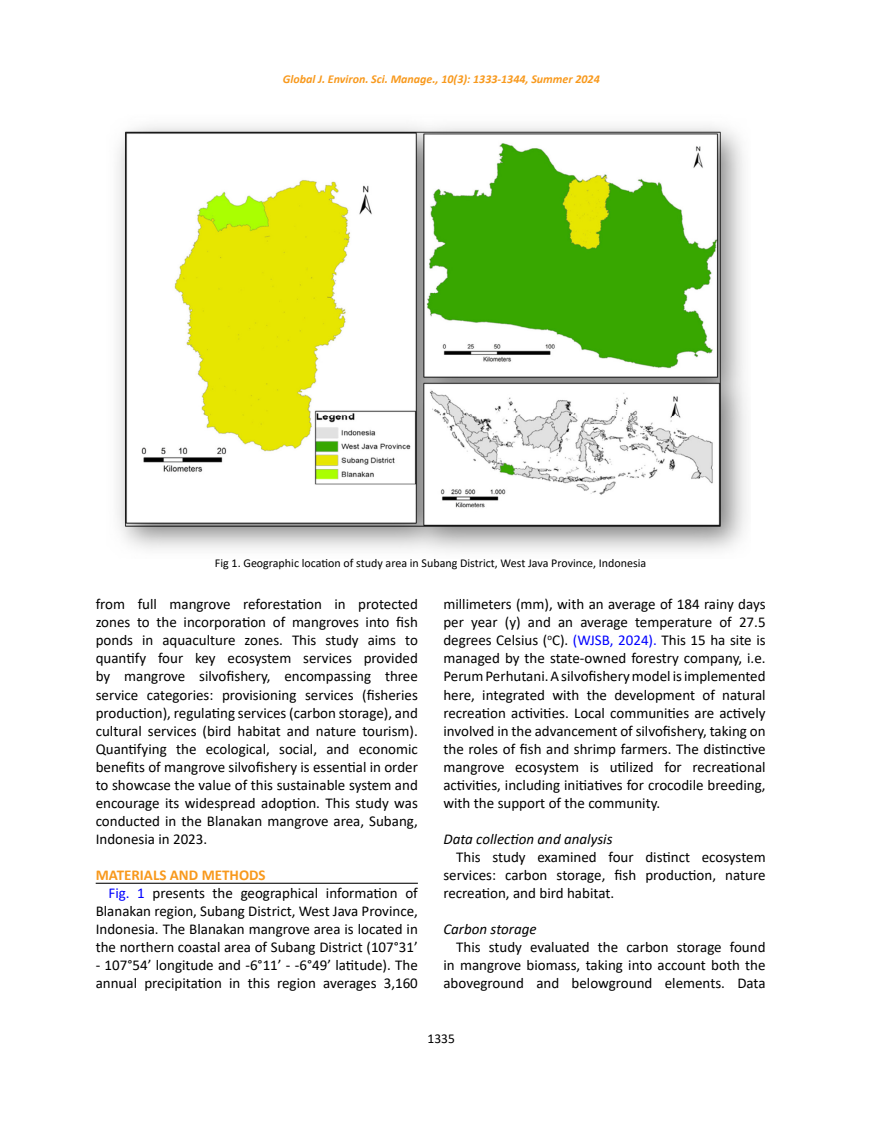
<style>
.page{position:relative;width:872px;height:1127px;background:#fff}
.page>*{position:absolute;margin:0;border:0;box-sizing:border-box;transform-origin:0 0}
.t1{font:15px/18px "Calibri";color:#000;text-align:justify}
.t2{font:italic 15px "Calibri";color:#000}
.t3{font:700 15px "Calibri";color:#f8991d}
.t4{font:14.25px "Calibri";color:#000}
.t5{font:13.5px "Calibri";color:#000}
.t6{font:12px "Calibri";color:#000}
.t7{font:italic 700 12px "Calibri";color:#f8991d}
.s1{color:#00f}
</style>
<div class="page">
<hr style="left:96px;top:883px;width:322px;height:1px;background:#000">
<img style="left:117px;top:126px;width:629px;height:426px">
<p class="t7" style="left:283px;top:70px;width:318px">Global J. Environ. Sci. Manage., 10(3): 1333-1344, Summer 2024</p>
<p class="t6" style="left:215px;top:555px;width:433px">Fig 1. Geographic location of study area in Subang District, West Java Province, Indonesia</p>
<p class="t1" style="left:443px;top:595px;width:324px">millimeters (mm), with an average of 184 rainy days per year (y) and an average temperature of 27.5 degrees Celsius (<sup>o</sup>C). <span class="s1">(WJSB, 2024).</span> This 15 ha site is managed by the state-owned forestry company, i.e.<br>Perum Perhutani. A silvofishery model is implemented here, integrated with the development of natural recreation activities. Local communities are actively involved in the advancement of silvofishery, taking on the roles of fish and shrimp farmers. The distinctive mangrove ecosystem is utilized for recreational activities, including initiatives for crocodile breeding, with the support of the community.</p>
<p class="t2" style="left:443px;top:828px;width:170px">Data collection and analysis</p>
<p class="t1" style="left:443px;top:847px;width:324px;text-indent:13px">This study examined four distinct ecosystem services: carbon storage, fish production, nature recreation, and bird habitat.</p>
<p class="t2" style="left:443px;top:918px;width:95px">Carbon storage</p>
<p class="t1" style="left:443px;top:937px;width:324px;text-indent:13px">This study evaluated the carbon storage found in mangrove biomass, taking into account both the aboveground and belowground elements. Data</p>
<p class="t1" style="left:96px;top:595px;width:324px">from full mangrove reforestation in protected zones to the incorporation of mangroves into fish ponds in aquaculture zones. This study aims to quantify four key ecosystem services provided by mangrove silvofishery, encompassing three service categories: provisioning services (fisheries production), regulating services (carbon storage), and cultural services (bird habitat and nature tourism).<br>Quantifying the ecological, social, and economic benefits of mangrove silvofishery is essential in order to showcase the value of this sustainable system and encourage its widespread adoption. This study was conducted in the Blanakan mangrove area, Subang, Indonesia in 2023.</p>
<p class="t3" style="left:96px;top:864px;width:171px">MATERIALS AND METHODS</p>
<p class="t1" style="left:108px;top:883px;width:311px"><span class="s1">Fig. 1</span> presents the geographical information of</p>
<p class="t1" style="left:96px;top:901px;width:324px">Blanakan region, Subang District, West Java Province,</p>
<p class="t1" style="left:96px;top:919px;width:324px">Indonesia. The Blanakan mangrove area is located in</p>
<p class="t1" style="left:96px;top:937px;width:324px">the northern coastal area of Subang District (107°31’</p>
<p class="t1" style="left:96px;top:955px;width:324px">- 107°54’ longitude and -6°11’ - -6°49’ latitude). The annual precipitation in this region averages 3,160</p>
<p class="t4" style="left:176px;top:600px;width:517px">Fig 1. Geographic location of study area in Subang District, West Java Province, Indonesia</p>
<p class="t5" style="left:427px;top:1029px;width:29px">1335</p>
</div>
